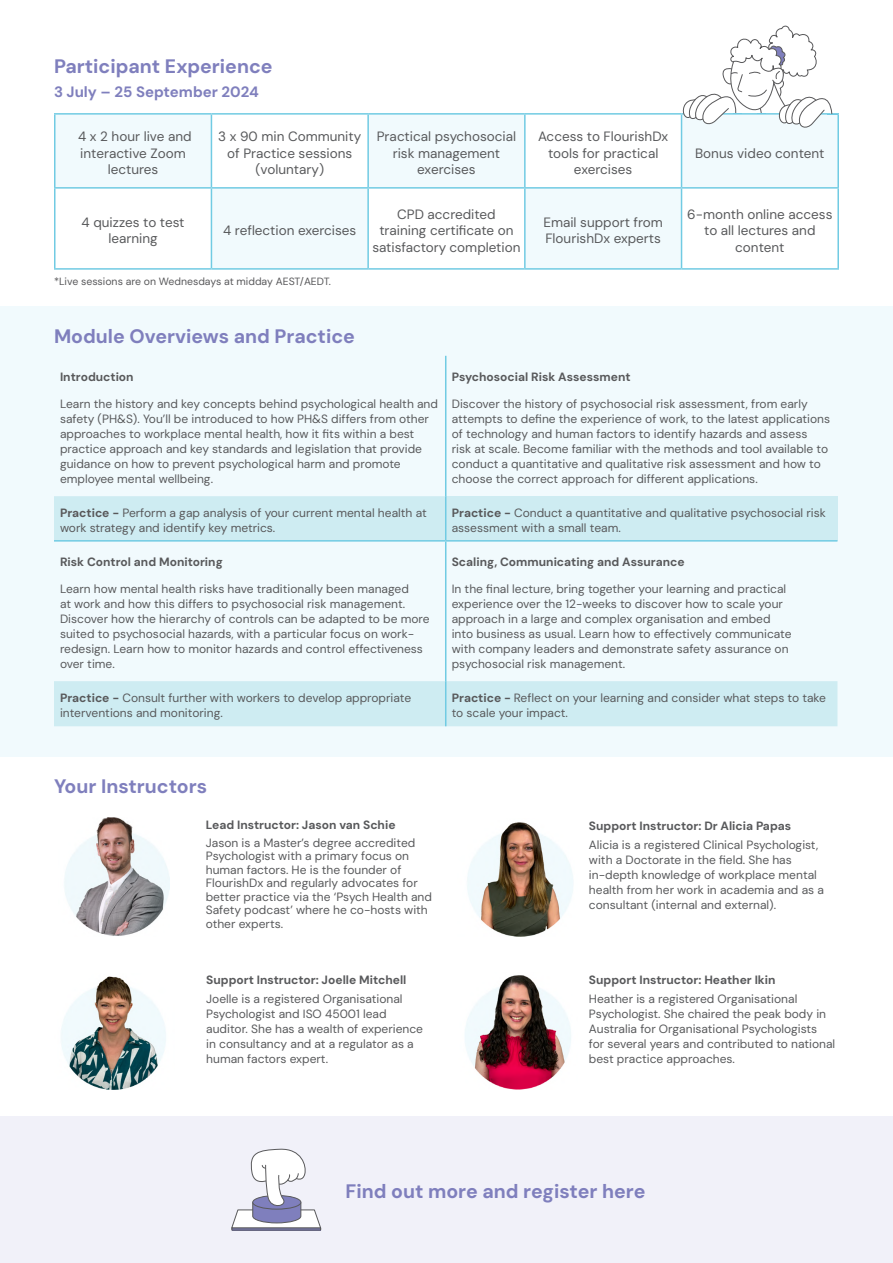
<style>
.page{position:relative;width:893px;height:1263px;background:#fff}
.page>*{position:absolute;margin:0;border:0;box-sizing:border-box;transform-origin:0 0}
.t1{font:700 19.5px "DM Sans";color:#7f7fbd}
.t2{font:700 15px "DM Sans";color:#7f7fbd}
.t3{font:13.5px/16.5px "DM Sans";color:#58595b;text-align:center}
.t4{font:12px/15px "DM Sans";color:#58595b}
.t5{font:700 12px "DM Sans";color:#58595b}
.t6{font:12px/15px "DM Sans";color:#58585a}
.t7{font:10.5px "DM Sans";color:#58585a}
.s1{font-weight:700}
</style>
<div class="page">
<div style="left:0;top:1116px;width:893px;height:147px;background:#f1f1f9"></div>
<div style="left:0;top:306px;width:893px;height:451px;background:#f1fafd"></div>
<svg style="left:56px;top:115px;width:781px;height:153px"></svg>
<svg style="left:212px;top:189px;width:469px;height:79px"></svg>
<hr style="left:54px;top:113px;width:157px;height:2px;background:#71cbe3">
<hr style="left:54px;top:115px;width:2px;height:72px;background:#71cbe3">
<hr style="left:211px;top:113px;width:157px;height:2px;background:#71cbe3">
<hr style="left:211px;top:115px;width:1px;height:72px;background:#71cbe3">
<hr style="left:368px;top:113px;width:157px;height:2px;background:#71cbe3">
<hr style="left:367px;top:115px;width:2px;height:72px;background:#71cbe3">
<hr style="left:525px;top:113px;width:156px;height:2px;background:#71cbe3">
<hr style="left:524px;top:115px;width:2px;height:72px;background:#71cbe3">
<hr style="left:681px;top:113px;width:158px;height:2px;background:#71cbe3">
<hr style="left:681px;top:115px;width:1px;height:72px;background:#71cbe3">
<hr style="left:837px;top:115px;width:2px;height:72px;background:#71cbe3">
<hr style="left:54px;top:187px;width:157px;height:2px;background:#71cbe3">
<hr style="left:54px;top:189px;width:2px;height:79px;background:#71cbe3">
<hr style="left:211px;top:187px;width:157px;height:2px;background:#71cbe3">
<hr style="left:211px;top:189px;width:1px;height:79px;background:#71cbe3">
<hr style="left:368px;top:187px;width:157px;height:2px;background:#71cbe3">
<hr style="left:367px;top:189px;width:2px;height:79px;background:#71cbe3">
<hr style="left:525px;top:187px;width:156px;height:2px;background:#71cbe3">
<hr style="left:524px;top:189px;width:2px;height:79px;background:#71cbe3">
<hr style="left:681px;top:187px;width:158px;height:2px;background:#71cbe3">
<hr style="left:681px;top:189px;width:1px;height:79px;background:#71cbe3">
<hr style="left:837px;top:189px;width:2px;height:79px;background:#71cbe3">
<hr style="left:54px;top:268px;width:157px;height:2px;background:#71cbe3">
<hr style="left:211px;top:268px;width:157px;height:2px;background:#71cbe3">
<hr style="left:368px;top:268px;width:157px;height:2px;background:#71cbe3">
<hr style="left:525px;top:268px;width:156px;height:2px;background:#71cbe3">
<hr style="left:681px;top:268px;width:158px;height:2px;background:#71cbe3">
<svg style="left:682px;top:25px;width:156px;height:102px"></svg>
<svg style="left:54px;top:496px;width:783px;height:230px"></svg>
<div style="left:446px;top:496px;width:391px;height:45px;background:#ceecf2"></div>
<hr style="left:445px;top:356px;width:1px;height:140px;background:#71cbe3">
<hr style="left:445px;top:496px;width:1px;height:44px;background:#71cbe3">
<hr style="left:445px;top:542px;width:1px;height:139px;background:#71cbe3">
<hr style="left:445px;top:681px;width:1px;height:45px;background:#71cbe3">
<hr style="left:54px;top:540px;width:392px;height:2px;background:#71cbe3">
<hr style="left:446px;top:540px;width:391px;height:2px;background:#71cbe3">
<img style="left:64px;top:817px;width:105px;height:119px">
<img style="left:61px;top:976px;width:105px;height:113px">
<img style="left:467px;top:822px;width:106px;height:114px">
<img style="left:465px;top:975px;width:106px;height:115px">
<svg style="left:231px;top:1148px;width:90px;height:80px"></svg>
<div style="left:231px;top:1228px;width:90px;height:2px;border:1px solid #59595b"></div>
<h1 class="t1" style="left:54px;top:54px;width:220px">Participant Experience</h1>
<p class="t2" style="left:54px;top:82px;width:206px">3 July – 25 September 2024</p>
<p class="t3" style="left:78px;top:128px;width:115px">4 x 2 hour live and interactive Zoom lectures</p>
<p class="t3" style="left:218px;top:128px;width:145px">3 x 90 min Community of Practice sessions (voluntary)</p>
<p class="t3" style="left:377px;top:128px;width:141px">Practical psychosocial risk management exercises</p>
<p class="t3" style="left:538px;top:128px;width:132px">Access to FlourishDx tools for practical exercises</p>
<p class="t3" style="left:695px;top:145px;width:131px">Bonus video content</p>
<p class="t3" style="left:82px;top:214px;width:104px">4 quizzes to test learning</p>
<p class="t3" style="left:223px;top:222px;width:135px">4 reflection exercises</p>
<p class="t7" style="left:54px;top:275px;width:278px">*Live sessions are on Wednesdays at midday AEST/AEDT.</p>
<p class="t3" style="left:372px;top:206px;width:150px">CPD accredited training certificate on satisfactory completion</p>
<p class="t3" style="left:543px;top:214px;width:121px;text-align:left">Email support from<br>FlourishDx experts</p>
<p class="t3" style="left:687px;top:206px;width:147px">6-month online access to all lectures and content</p>
<h1 class="t1" style="left:54px;top:324px;width:302px">Module Overviews and Practice</h1>
<p class="t5" style="left:60px;top:369px;width:75px">Introduction</p>
<p class="t4" style="left:60px;top:397px;width:380px">Learn the history and key concepts behind psychological health and safety (PH&amp;S). You’ll be introduced to how PH&amp;S differs from other approaches to workplace mental health, how it fits within a best practice approach and key standards and legislation that provide guidance on how to prevent psychological harm and promote employee mental wellbeing.</p>
<p class="t5" style="left:452px;top:369px;width:180px">Psychosocial Risk Assessment</p>
<p class="t4" style="left:452px;top:397px;width:380px">Discover the history of psychosocial risk assessment, from early attempts to define the experience of work, to the latest applications of technology and human factors to identify hazards and assess<br>risk at scale. Become familiar with the methods and tool available to conduct a quantitative and qualitative risk assessment and how to choose the correct approach for different applications.</p>
<p class="t6" style="left:60px;top:505px;width:368px"><span class="s1">Practice -</span> Perform a gap analysis of your current mental health at work strategy and identify key metrics.</p>
<p class="t4" style="left:452px;top:505px;width:376px"><span class="s1">Practice -</span> Conduct a quantitative and qualitative psychosocial risk assessment with a small team.</p>
<p class="t5" style="left:60px;top:554px;width:164px">Risk Control and Monitoring</p>
<p class="t4" style="left:60px;top:582px;width:371px">Learn how mental health risks have traditionally been managed<br>at work and how this differs to psychosocial risk management.<br>Discover how the hierarchy of controls can be adapted to be more suited to psychosocial hazards, with a particular focus on work&shy;redesign. Learn how to monitor hazards and control effectiveness over time.</p>
<p class="t5" style="left:452px;top:554px;width:234px">Scaling, Communicating and Assurance</p>
<p class="t4" style="left:452px;top:582px;width:341px">In the final lecture, bring together your learning and practical experience over the 12-weeks to discover how to scale your approach in a large and complex organisation and embed into business as usual. Learn how to effectively communicate with company leaders and demonstrate safety assurance on psychosocial risk management.</p>
<p class="t4" style="left:60px;top:690px;width:353px"><span class="s1">Practice -</span> Consult further with workers to develop appropriate interventions and monitoring.</p>
<p class="t4" style="left:452px;top:690px;width:376px"><span class="s1">Practice -</span> Reflect on your learning and consider what steps to take to scale your impact.</p>
<h1 class="t1" style="left:54px;top:774px;width:155px">Your Instructors</h1>
<p class="t5" style="left:206px;top:817px;width:191px">Lead Instructor: Jason van Schie</p>
<p class="t4" style="left:206px;top:836px;width:228px;line-height:13.5px">Jason is a Master’s degree accredited Psychologist with a primary focus on human factors. He is the founder of FlourishDx and regularly advocates for better practice via the ‘Psych Health and Safety podcast’ where he co-hosts with other experts.</p>
<p class="t5" style="left:206px;top:972px;width:202px">Support Instructor: Joelle Mitchell</p>
<p class="t4" style="left:206px;top:991px;width:218px">Joelle is a registered Organisational Psychologist and ISO 45001 lead auditor. She has a wealth of experience in consultancy and at a regulator as a human factors expert.</p>
<p class="t5" style="left:589px;top:818px;width:204px">Support Instructor: Dr Alicia Papas</p>
<p class="t4" style="left:589px;top:837px;width:236px">Alicia is a registered Clinical Psychologist, with a Doctorate in the field. She has in-depth knowledge of workplace mental health from her work in academia and as a consultant (internal and external).</p>
<p class="t5" style="left:589px;top:972px;width:188px">Support Instructor: Heather Ikin</p>
<p class="t4" style="left:589px;top:991px;width:248px">Heather is a registered Organisational Psychologist. She chaired the peak body in Australia for Organisational Psychologists for several years and contributed to national best practice approaches.</p>
<h1 class="t1" style="left:346px;top:1179px;width:301px">Find out more and register here</h1>
</div>
